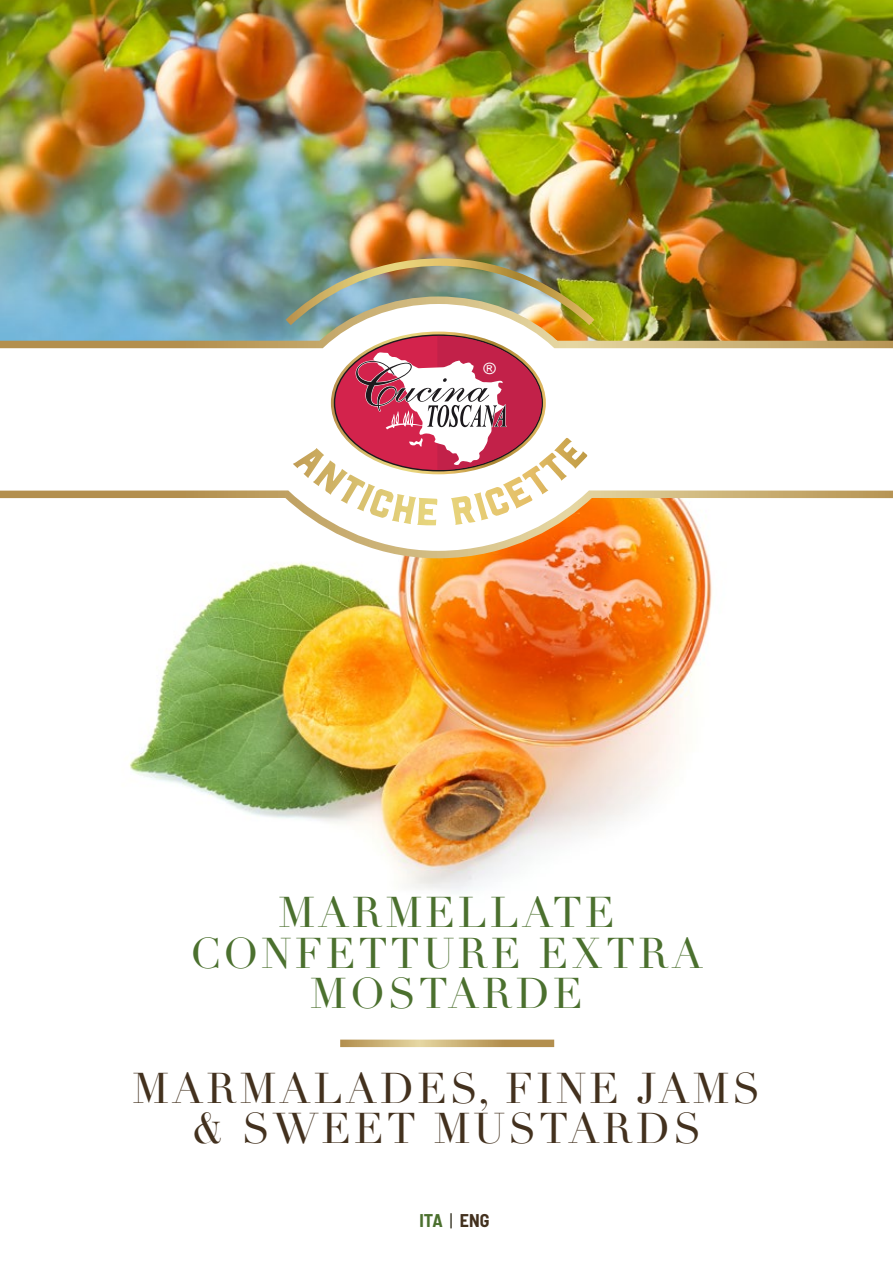
<style>
.page{position:relative;width:893px;height:1263px;background:#fff}
.page>*{position:absolute;margin:0;border:0;box-sizing:border-box;transform-origin:0 0}
.t1{font:42px/40.5px "Didot";letter-spacing:.075em;color:#4b702e;text-align:center}
.t2{font:42px/40.5px "Didot";letter-spacing:.075em;color:#43311e;text-align:center}
.t3{font:700 semi-condensed 18px "Barlow";color:#4b702e}
.t4{font:italic 15.6px "Arial";color:#fff;scale:1.08 1}
.s1{font-weight:400;color:#2a2818}
.s2{color:#43311e}
</style>
<div class="page">
<img style="left:129px;top:562px;width:583px;height:330px">
<img style="left:0;top:0;width:893px;height:293px">
<svg style="left:0;top:293px;width:893px;height:269px"></svg>
<svg style="left:340px;top:1039px;width:214px;height:8px;background:#cab078"></svg>
<img style="left:278px;top:255px;width:324px;height:270px">
<p class="t4" style="left:483px;top:359px;width:13px">®</p>
<p class="t1" style="left:190px;top:893px;width:514px">MARMELLATE<br>CONFETTURE EXTRA<br>MOSTARDE</p>
<p class="t2" style="left:132px;top:1069px;width:630px">MARMALADES, FINE JAMS &amp; SWEET MUSTARDS</p>
<p class="t3" style="left:420px;top:1207px;width:71px">ITA <span class="s1">|</span> <span class="s2">ENG</span></p>
</div>
